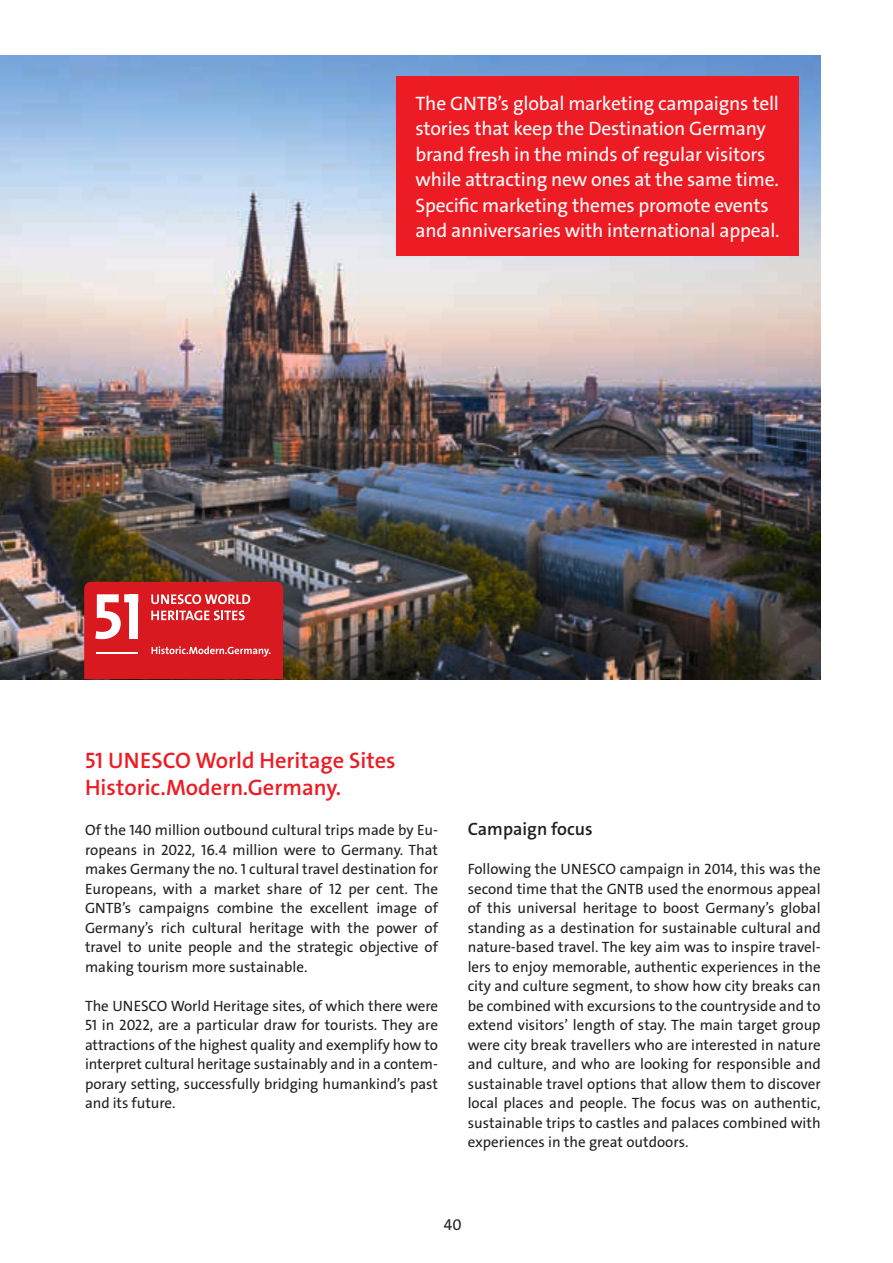
<style>
.page{position:relative;width:893px;height:1263px;background:#fff}
.page>*{position:absolute;margin:0;border:0;box-sizing:border-box;transform-origin:0 0}
.t1{font:22.5px/27px "The Sans LP6 Se Bld";color:#ed1c24}
.t2{font:19.5px/25.5px "The Sans LP5 Plain";letter-spacing:-.01em;color:#fff}
.t3{font:18px "The Sans LP6 Se Bld";color:#231f20}
.t4{font:15.75px "The Sans LP5 Plain";color:#231f20}
.t5{font:15px/19.5px "The Sans LP5 Plain";color:#231f20;text-align:justify}
</style>
<div class="page">
<img style="left:0;top:55px;width:821px;height:624px">
<div style="left:396px;top:77px;width:403px;height:179px;background:#ed1c24"></div>
<svg style="left:84px;top:582px;width:199px;height:97px"></svg>
<p class="t2" style="left:415px;top:91px;width:366px">The GNTB’s global marketing campaigns tell stories that keep the Destination Germany brand fresh in the minds of regular visitors while attracting new ones at the same time.<br>Specific marketing themes promote events and anniversaries with international appeal.</p>
<h1 class="t1" style="left:85px;top:747px;width:312px">51 UNESCO World Heritage Sites<br>Historic.Modern.Germany.</h1>
<p class="t5" style="left:85px;top:821px;width:354px">Of the 140 million outbound cultural trips made by Eu&shy;ropeans in 2022, 16.4 million were to Germany. That makes Germany the no. 1 cultural travel destination for Europeans, with a market share of 12 per cent. The GNTB’s campaigns combine the excellent image of Germany’s rich cultural heritage with the power of travel to unite people and the strategic objective of making tourism more sustainable.</p>
<p class="t5" style="left:85px;top:996px;width:354px">The UNESCO World Heritage sites, of which there were 51 in 2022, are a particular draw for tourists. They are attractions of the highest quality and exemplify how to interpret cultural heritage sustainably and in a contem&shy;porary setting, successfully bridging humankind’s past and its future.</p>
<p class="t3" style="left:468px;top:818px;width:127px">Campaign focus</p>
<p class="t5" style="left:468px;top:860px;width:354px">Following the UNESCO campaign in 2014, this was the second time that the GNTB used the enormous appeal of this universal heritage to boost Germany’s global standing as a destination for sustainable cultural and nature-based travel. The key aim was to inspire travel&shy;lers to enjoy memorable, authentic experiences in the city and culture segment, to show how city breaks can be combined with excursions to the countryside and to extend visitors’ length of stay. The main target group were city break travellers who are interested in nature and culture, and who are looking for responsible and sustainable travel options that allow them to discover local places and people. The focus was on authentic, sustainable trips to castles and palaces combined with experiences in the great outdoors.</p>
<p class="t4" style="left:444px;top:1215px;width:19px">40</p>
</div>
